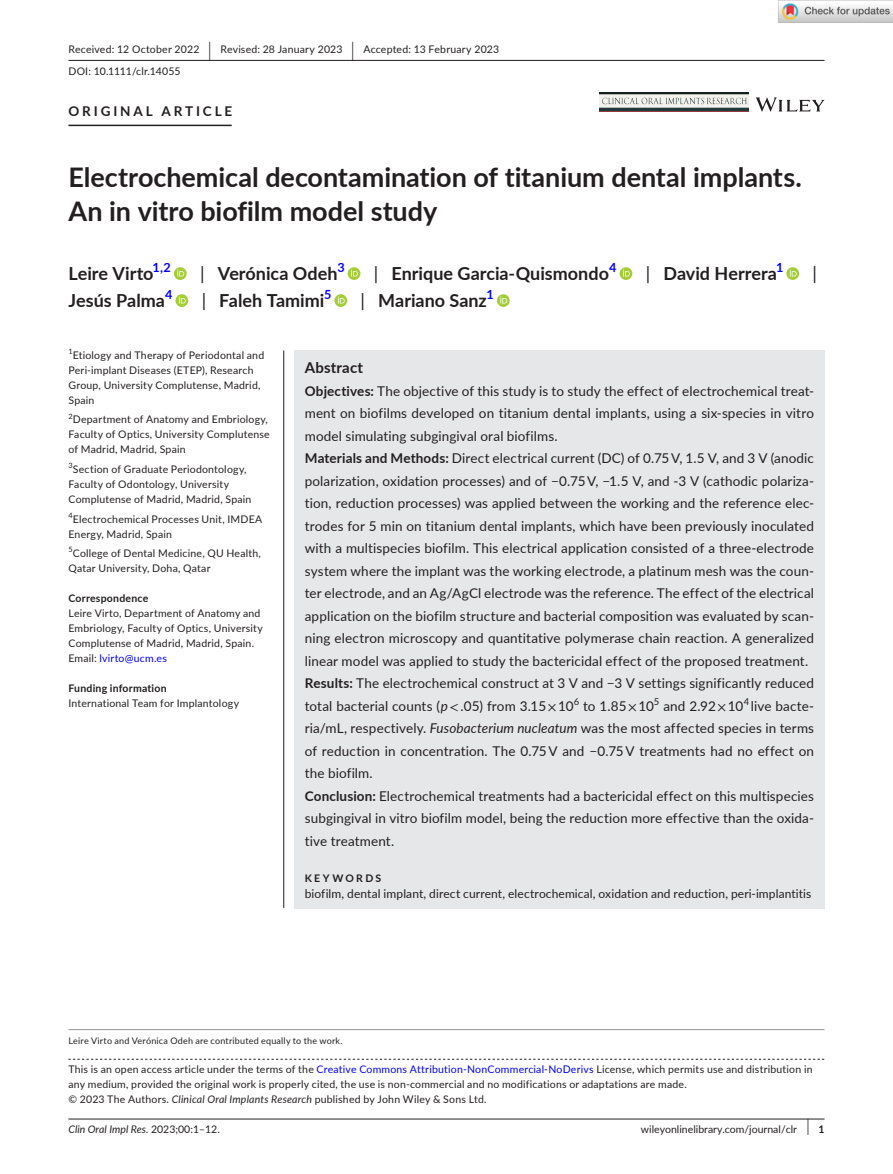
<style>
.page{position:relative;width:893px;height:1174px;background:#fff}
.page>*{position:absolute;margin:0;border:0;box-sizing:border-box;transform-origin:0 0}
.t1{font:700 27px/34.5px "Lato";color:#231f20}
.t2{font:700 18px "Lato";color:#231f20}
.t3{font:18px "Lato";color:#231f20}
.t4{font:700 15px "Lato";letter-spacing:.015em;color:#231f20}
.t5{font:13.5px/22.5px "Lato";letter-spacing:.01em;color:#231f20}
.t6{font:700 13.5px "Lato";letter-spacing:.215em;color:#231f20}
.t7{font:700 12.6px "Lato";color:#00f}
.t8{font:12px "Lato";letter-spacing:.01em;color:#231f20}
.t9{font:10.5px/15px "Lato";letter-spacing:.02em;color:#231f20}
.t10{font:10.5px "Lato";color:#231f20}
.t11{font:700 10.5px "Lato";letter-spacing:.02em;color:#231f20}
.t12{font:italic 10.5px "Lato";color:#231f20}
.t13{font:700 10.5px "Lato";letter-spacing:.22em;color:#231f20}
.t14{font:9.45px "Lato";color:#231f20}
.t15{font:9px "Lato";letter-spacing:.025em;color:#231f20}
.t16{font:7.35px "Lato";color:#231f20}
.s1{font-size:19.65px}
.s2{font-weight:400}
.s3{color:#00f}
.s4{font-weight:700}
.s5{font-style:italic}
.s6{font-family:"STIX"}
.s7{font-style:normal}
.s8{font-size:17.4px}
</style>
<div class="page">
<hr style="left:68px;top:1118px;width:756px;height:1px;background:#231f20">
<svg style="left:756px;top:97px;width:68px;height:15px"></svg>
<img style="left:599px;top:93px;width:149px;height:19px">
<hr style="left:68px;top:60px;width:756px;height:1px;background:#231f20">
<hr style="left:68px;top:125px;width:164px;height:1px;background:#231f20">
<svg style="left:174px;top:267px;width:13px;height:13px"></svg>
<svg style="left:177px;top:269px;width:7px;height:7px"></svg>
<svg style="left:348px;top:267px;width:12px;height:13px"></svg>
<svg style="left:351px;top:269px;width:7px;height:7px"></svg>
<svg style="left:620px;top:267px;width:12px;height:13px"></svg>
<svg style="left:623px;top:269px;width:7px;height:7px"></svg>
<svg style="left:786px;top:267px;width:13px;height:13px"></svg>
<svg style="left:790px;top:269px;width:7px;height:7px"></svg>
<svg style="left:175px;top:294px;width:13px;height:13px"></svg>
<svg style="left:179px;top:296px;width:7px;height:7px"></svg>
<svg style="left:334px;top:294px;width:13px;height:13px"></svg>
<svg style="left:338px;top:296px;width:7px;height:7px"></svg>
<svg style="left:497px;top:294px;width:13px;height:13px"></svg>
<svg style="left:500px;top:296px;width:7px;height:7px"></svg>
<svg style="left:68px;top:1058px;width:756px;height:1px"></svg>
<hr style="left:68px;top:1029px;width:756px;height:1px;background:#939598">
<div style="left:294px;top:350px;width:530px;height:558px;background:#e6e7e9"></div>
<hr style="left:283px;top:350px;width:1px;height:557px;background:#231f20">
<img style="left:779px;top:0;width:114px;height:23px">
<p class="t9" style="left:68px;top:38px;width:432px;line-height:21.8px">Received: 12 October 2022 <span class="s1">|</span> Revised: 28 January 2023 <span class="s1">|</span> Accepted: 13 February 2023<br>DOI: 10.1111/clr.14055</p>
<p class="t6" style="left:68px;top:101px;width:165px">ORIGINAL ARTICLE</p>
<h1 class="t1" style="left:68px;top:159px;width:735px">Electrochemical decontamination of titanium dental implants.<br>An in vitro biofilm model study</h1>
<h2 class="t2" style="left:68px;top:260px;width:87px">Leire Virto</h2>
<p class="t7" style="left:153px;top:258px;width:20px">1,2</p>
<h2 class="t2" style="left:200px;top:260px;width:139px"><span class="s2">|</span> Verónica Odeh</h2>
<p class="t7" style="left:337px;top:258px;width:9px">3</p>
<h2 class="t2" style="left:374px;top:260px;width:237px"><span class="s2">|</span> Enrique Garcia-Quismondo</h2>
<p class="t7" style="left:609px;top:258px;width:9px">4</p>
<h2 class="t2" style="left:646px;top:260px;width:133px"><span class="s2">|</span> David Herrera</h2>
<p class="t7" style="left:776px;top:258px;width:9px">1</p>
<h2 class="t3" style="left:813px;top:260px;width:6px">|</h2>
<h2 class="t2" style="left:68px;top:287px;width:98px">Jesús Palma</h2>
<p class="t7" style="left:165px;top:285px;width:9px">4</p>
<h2 class="t2" style="left:202px;top:287px;width:124px"><span class="s2">|</span> Faleh Tamimi</h2>
<p class="t7" style="left:324px;top:285px;width:9px">5</p>
<h2 class="t2" style="left:361px;top:287px;width:128px"><span class="s2">|</span> Mariano Sanz</h2>
<p class="t7" style="left:487px;top:285px;width:9px">1</p>
<p class="t16" style="left:68px;top:346px;width:6px">1</p>
<p class="t9" style="left:68px;top:347px;width:197px;text-indent:4px">Etiology and Therapy of Periodontal and<br>Peri-implant Diseases (ETEP), Research<br>Group, University Complutense, Madrid,<br>Spain</p>
<p class="t9" style="left:68px;top:412px;width:203px"><sup>2</sup>Department of Anatomy and Embriology,<br>Faculty of Optics, University Complutense of Madrid, Madrid, Spain</p>
<p class="t9" style="left:68px;top:461px;width:184px"><sup>3</sup>Section of Graduate Periodontology,<br>Faculty of Odontology, University<br>Complutense of Madrid, Madrid, Spain</p>
<p class="t9" style="left:68px;top:511px;width:195px"><sup>4</sup>Electrochemical Processes Unit, IMDEA<br>Energy, Madrid, Spain</p>
<p class="t9" style="left:68px;top:545px;width:194px"><sup>5</sup>College of Dental Medicine, QU Health,<br>Qatar University, Doha, Qatar</p>
<p class="t11" style="left:68px;top:590px;width:81px">Correspondence</p>
<p class="t9" style="left:68px;top:605px;width:196px">Leire Virto, Department of Anatomy and Embriology, Faculty of Optics, University Complutense of Madrid, Madrid, Spain.<br>Email: <span class="s3">lvirto@ucm.es</span></p>
<p class="t11" style="left:68px;top:680px;width:100px">Funding information</p>
<p class="t9" style="left:68px;top:695px;width:172px">International Team for Implantology</p>
<p class="t4" style="left:305px;top:356px;width:60px">Abstract</p>
<p class="t5" style="left:305px;top:379px;width:511px"><span class="s4">Objectives:</span> The objective of this study is to study the effect of electrochemical treat&shy;ment on biofilms developed on titanium dental implants, using a six-species in vitro model simulating subgingival oral biofilms.<br><span class="s4">Materials and Methods:</span> Direct electrical current (DC) of 0.75 V, 1.5 V, and 3 V (anodic polarization, oxidation processes) and of −0.75 V, −1.5 V, and -3 V (cathodic polariza&shy;tion, reduction processes) was applied between the working and the reference elec&shy;trodes for 5 min on titanium dental implants, which have been previously inoculated with a multispecies biofilm. This electrical application consisted of a three-electrode system where the implant was the working electrode, a platinum mesh was the coun&shy;ter electrode, and an Ag/AgCl electrode was the reference. The effect of the electrical application on the biofilm structure and bacterial composition was evaluated by scan&shy;ning electron microscopy and quantitative polymerase chain reaction. A generalized linear model was applied to study the bactericidal effect of the proposed treatment.<br><span class="s4">Results:</span> The electrochemical construct at 3 V and −3 V settings significantly reduced total bacterial counts (<span class="s5">p</span><span class="s6">&lt;</span> .05) from 3.15 <span class="s6">×</span> 10</p>
<p class="t14" style="left:574px;top:694px;width:7px">6</p>
<p class="t5" style="left:583px;top:694px;width:72px">to 1.85 <span class="s6">×</span> 10</p>
<p class="t14" style="left:654px;top:694px;width:7px">5</p>
<p class="t5" style="left:663px;top:694px;width:81px">and 2.92 <span class="s6">×</span> 10</p>
<p class="t14" style="left:744px;top:694px;width:7px">4</p>
<p class="t5" style="left:305px;top:694px;width:511px;text-indent:446px">live bacte&shy;ria/mL, respectively. <span class="s5">Fusobacterium nucleatum</span> was the most affected species in terms of reduction in concentration. The 0.75 V and −0.75 V treatments had no effect on the biofilm.<br><span class="s4">Conclusion:</span> Electrochemical treatments had a bactericidal effect on this multispecies subgingival in vitro biofilm model, being the reduction more effective than the oxida&shy;tive treatment.</p>
<p class="t13" style="left:305px;top:870px;width:78px">KEYWORDS</p>
<p class="t8" style="left:305px;top:885px;width:508px">biofilm, dental implant, direct current, electrochemical, oxidation and reduction, peri-implantitis</p>
<p class="t15" style="left:68px;top:1033px;width:276px">Leire Virto and Verónica Odeh are contributed equally to the work.</p>
<p class="t9" style="left:68px;top:1061px;width:746px">This is an open access article under the terms of the <span class="s3">Creative Commons Attribution-NonCommercial-NoDerivs</span> License, which permits use and distribution in any medium, provided the original work is properly cited, the use is non-commercial and no modifications or adaptations are made.<br>© 2023 The Authors. <span class="s5">Clinical Oral Implants Research</span> published by John Wiley &amp; Sons Ltd.</p>
<p class="t12" style="left:68px;top:1121px;width:153px">Clin Oral Impl Res. <span class="s7">2023;00:1–12.</span></p>
<p class="t10" style="left:641px;top:1121px;width:185px">wileyonlinelibrary.com/journal/clr <span class="s8">|</span> <span class="s4">1</span></p>
</div>
